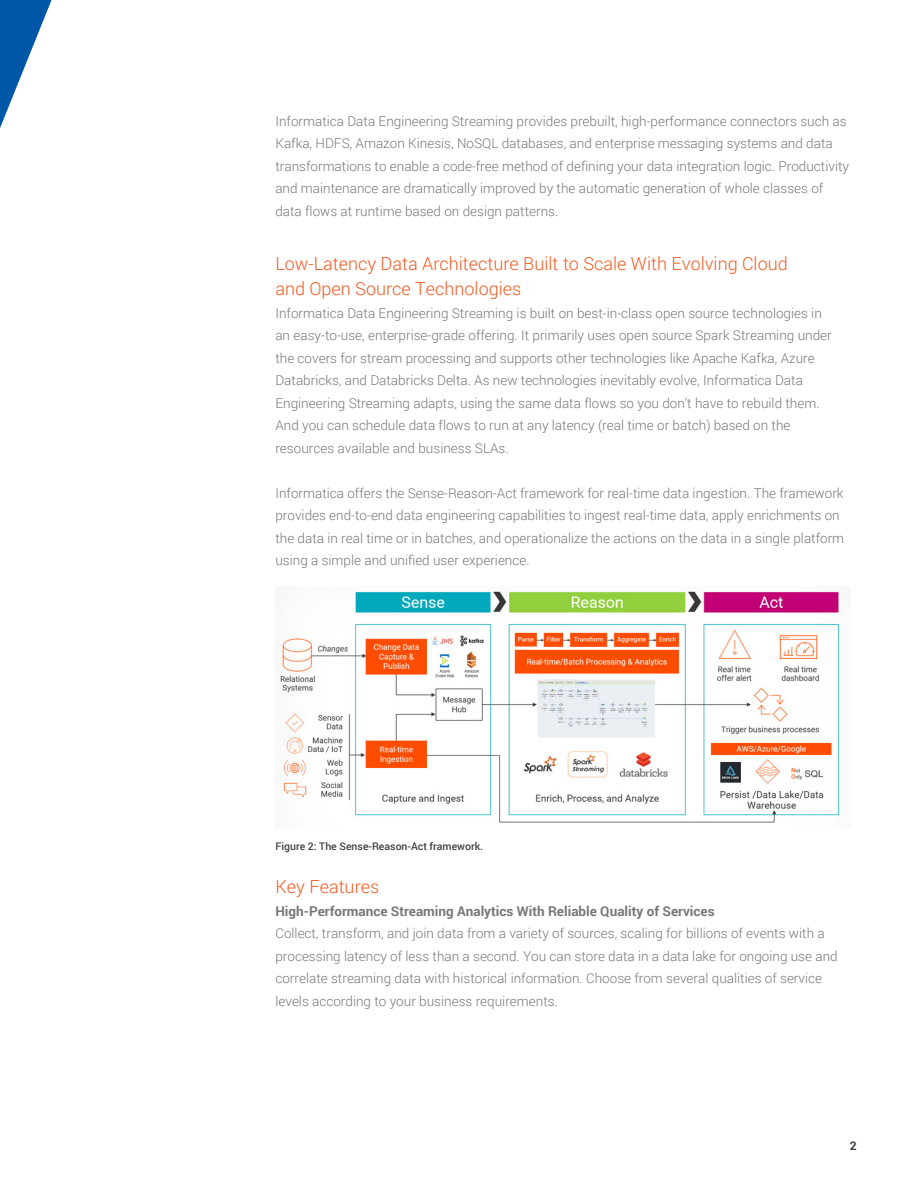
<style>
.page{position:relative;width:918px;height:1188px;background:#fff}
.page>*{position:absolute;margin:0;border:0;box-sizing:border-box;transform-origin:0 0}
.t1{font:300 18px/25.5px "Roboto";color:#f15a22}
.t2{font:300 13.5px/22.5px "Roboto";color:#77787b}
.t3{font:700 13.5px "Roboto";color:#77787b}
.t4{font:700 12px "Roboto";color:#414042}
.t5{font:500 10.5px "Roboto";color:#414042}
</style>
<div class="page">
<svg style="left:0;top:0;width:52px;height:128px"></svg>
<img style="left:280px;top:591px;width:563px;height:232px">
<p class="t2" style="left:275px;top:109px;width:575px">Informatica Data Engineering Streaming provides prebuilt, high-performance connectors such as Kafka, HDFS, Amazon Kinesis, NoSQL databases, and enterprise messaging systems and data transformations to enable a code-free method of defining your data integration logic. Productivity and maintenance are dramatically improved by the automatic generation of whole classes of data flows at runtime based on design patterns.</p>
<h1 class="t1" style="left:275px;top:250px;width:514px">Low-Latency Data Architecture Built to Scale With Evolving Cloud and Open Source Technologies</h1>
<p class="t2" style="left:275px;top:301px;width:558px">Informatica Data Engineering Streaming is built on best-in-class open source technologies in an easy-to-use, enterprise-grade offering. It primarily uses open source Spark Streaming under the covers for stream processing and supports other technologies like Apache Kafka, Azure Databricks, and Databricks Delta. As new technologies inevitably evolve, Informatica Data Engineering Streaming adapts, using the same data flows so you don’t have to rebuild them.<br>And you can schedule data flows to run at any latency (real time or batch) based on the resources available and business SLAs.</p>
<p class="t2" style="left:275px;top:481px;width:570px">Informatica offers the Sense-Reason-Act framework for real-time data ingestion. The framework provides end-to-end data engineering capabilities to ingest real-time data, apply enrichments on the data in real time or in batches, and operationalize the actions on the data in a single platform using a simple and unified user experience.</p>
<p class="t5" style="left:275px;top:839px;width:209px">Figure 2: The Sense-Reason-Act framework.</p>
<h1 class="t1" style="left:275px;top:873px;width:105px">Key Features</h1>
<p class="t3" style="left:275px;top:901px;width:441px">High-Performance Streaming Analytics With Reliable Quality of Services</p>
<p class="t2" style="left:275px;top:922px;width:564px">Collect, transform, and join data from a variety of sources, scaling for billions of events with a processing latency of less than a second. You can store data in a data lake for ongoing use and correlate streaming data with historical information. Choose from several qualities of service levels according to your business requirements.</p>
<p class="t4" style="left:850px;top:1138px;width:8px">2</p>
</div>
